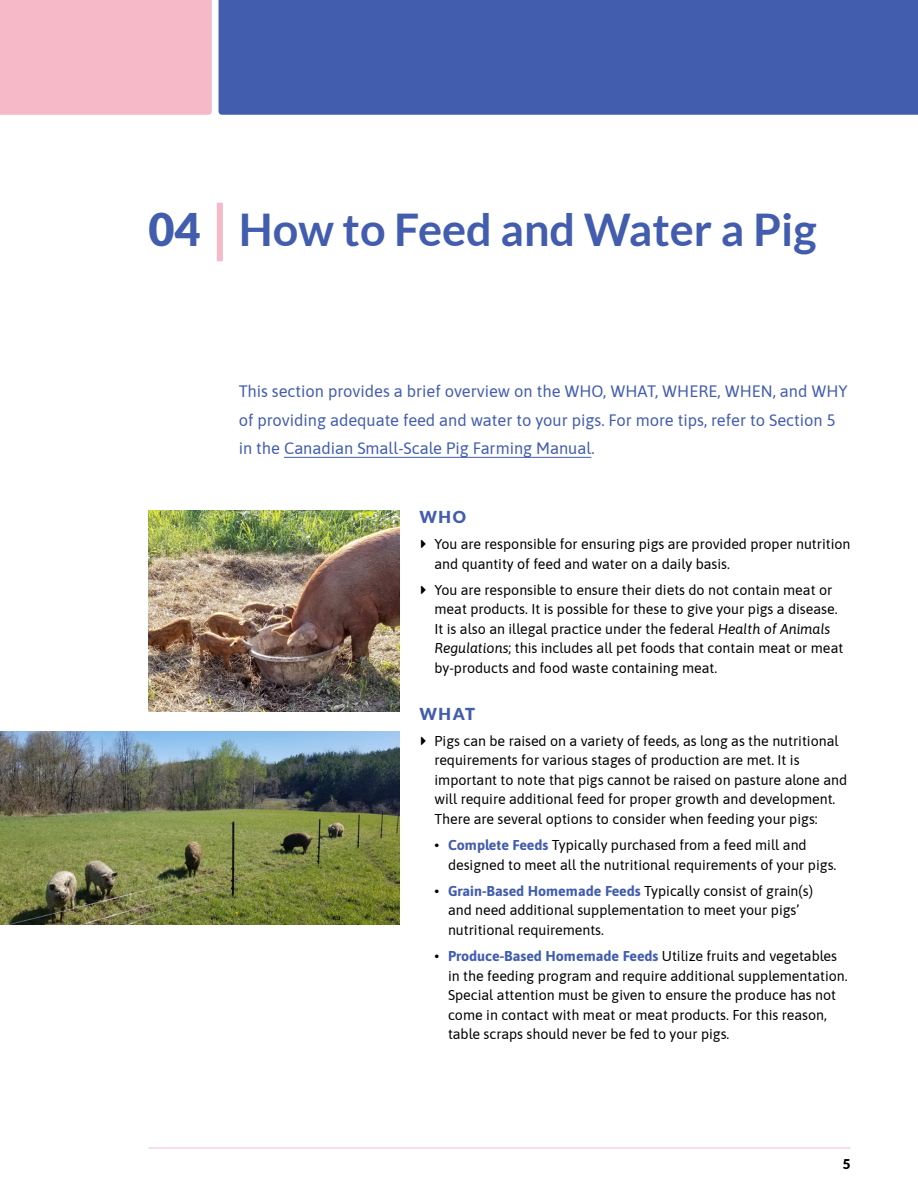
<style>
.page{position:relative;width:918px;height:1188px;background:#fff}
.page>*{position:absolute;margin:0;border:0;box-sizing:border-box;transform-origin:0 0}
.t1{font:700 45px "Lato";color:#425dae}
.t2{font:16.5px/28.5px "Asap";color:#425dae}
.t3{font:900 16.5px "Lato";letter-spacing:.1em;color:#425dae}
.t4{font:14.25px/19.5px "Asap";color:#000}
.t5{font:900 13.5px "Lato";color:#000}
.s1{font-weight:900}
.s2{font-style:italic}
.s3{font-weight:700;color:#425dae}
</style>
<div class="page">
<hr style="left:148px;top:1148px;width:702px;height:1px;background:#f6b9c8">
<div style="left:0;top:0;width:212px;height:115px;background:#f6b9c8"></div>
<div style="left:219px;top:0;width:699px;height:115px;background:#425dae"></div>
<div style="left:217px;top:203px;width:6px;height:58px;background:#f6b9c8"></div>
<hr style="left:284px;top:457px;width:307px;height:1px;background:#425dae">
<img style="left:0;top:732px;width:399px;height:192px">
<img style="left:148px;top:511px;width:251px;height:200px">
<h1 class="t1" style="left:149px;top:204px;width:670px"><span class="s1">04</span> How to Feed and Water a Pig</h1>
<p class="t2" style="left:239px;top:376px;width:610px">This section provides a brief overview on the WHO, WHAT, WHERE, WHEN, and WHY of providing adequate feed and water to your pigs. For more tips, refer to Section 5 in the Canadian Small‑Scale Pig Farming Manual.</p>
<p class="t3" style="left:419px;top:507px;width:48px">WHO</p>
<p class="t4" style="left:435px;top:534px;width:417px">You are responsible for ensuring pigs are provided proper nutrition and quantity of feed and water on a daily basis.</p>
<p class="t4" style="left:435px;top:579px;width:410px">You are responsible to ensure their diets do not contain meat or meat products. It is possible for these to give your pigs a disease.<br>It is also an illegal practice under the federal <span class="s2">Health of Animals Regulations</span>; this includes all pet foods that contain meat or meat by-products and food waste containing meat.</p>
<p class="t3" style="left:419px;top:704px;width:57px">WHAT</p>
<p class="t4" style="left:435px;top:730px;width:414px">Pigs can be raised on a variety of feeds, as long as the nutritional requirements for various stages of production are met. It is important to note that pigs cannot be raised on pasture alone and will require additional feed for proper growth and development.<br>There are several options to consider when feeding your pigs:</p>
<p class="t4" style="left:448px;top:835px;width:390px;text-indent:-13px">• <span class="s3">Complete Feeds</span> Typically purchased from a feed mill and designed to meet all the nutritional requirements of your pigs.</p>
<p class="t4" style="left:448px;top:880px;width:366px;text-indent:-13px">• <span class="s3">Grain-Based Homemade Feeds</span> Typically consist of grain(s) and need additional supplementation to meet your pigs’ nutritional requirements.</p>
<p class="t4" style="left:448px;top:946px;width:401px;text-indent:-13px">• <span class="s3">Produce-Based Homemade Feeds</span> Utilize fruits and vegetables in the feeding program and require additional supplementation.<br>Special attention must be given to ensure the produce has not come in contact with meat or meat products. For this reason, table scraps should never be fed to your pigs.</p>
<p class="t5" style="left:843px;top:1156px;width:9px">5</p>
</div>
